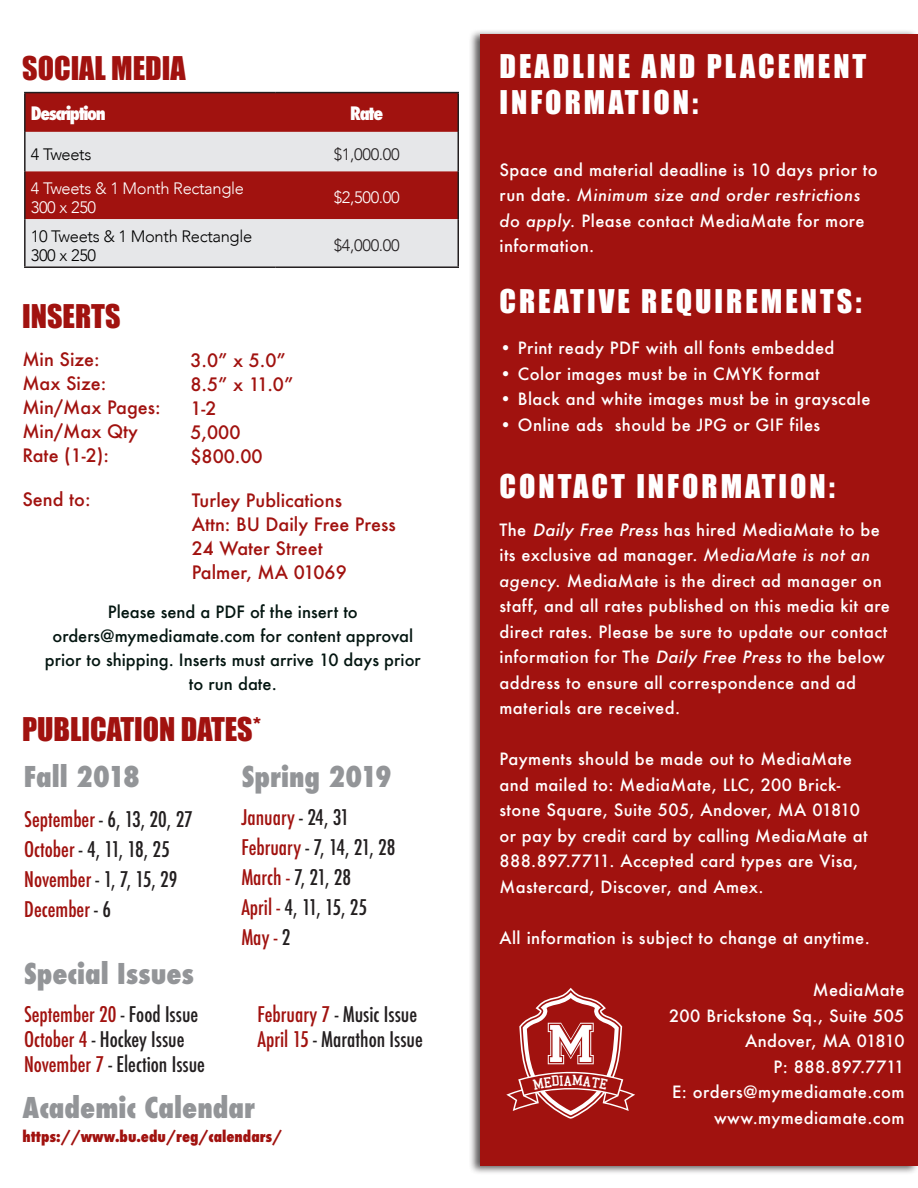
<style>
.page{position:relative;width:918px;height:1188px;background:#fff}
.page>*{position:absolute;margin:0;border:0;box-sizing:border-box;transform-origin:0 0}
.t1{font:30px/36px "Impact";letter-spacing:.1em;color:#fff}
.t2{font:30px "Impact";color:#a1120f}
.t3{font:800 condensed 27.9px "Futura";color:#939598}
.t4{font:500 condensed 21px "Futura";color:#231f20}
.t5{font:500 condensed 21px "Futura";color:#a1120f}
.t6{font:500 18px "Futura";color:#a1120f}
.t7{font:800 condensed 18px "Futura";letter-spacing:-.075em;color:#fff}
.t8{font:500 16.5px/25.5px "Futura";letter-spacing:.025em;color:#fff}
.t9{font:500 16.5px "Futura";color:#041611}
.t10{font:300 16.5px/19.5px "Avenir";letter-spacing:-.02em;color:#fff}
.t11{font:300 16.5px/19.5px "Avenir";letter-spacing:-.02em;color:#000}
.t12{font:300 16.5px "Avenir";letter-spacing:-.02em;color:#231f20}
.t13{font:800 condensed 15px "Futura";color:#a1120f}
.s1{color:#231f20}
.s2{color:#a1120f}
.s3{font-style:italic}
</style>
<div class="page">
<div style="left:468px;top:29px;width:450px;height:1146px;background:#231f20;opacity:.75"></div>
<div style="left:481px;top:35px;width:437px;height:1131px;background:#a1120f"></div>
<div style="left:26px;top:93px;width:432px;height:39px;background:#a1120f"></div>
<svg style="left:26px;top:132px;width:432px;height:134px;background:#cd9b9b"></svg>
<hr style="left:24px;top:92px;width:251px;height:1px;background:#231f20">
<hr style="left:24px;top:93px;width:2px;height:39px;background:#231f20">
<hr style="left:275px;top:92px;width:184px;height:1px;background:#231f20">
<hr style="left:458px;top:93px;width:1px;height:39px;background:#231f20">
<hr style="left:24px;top:132px;width:2px;height:39px;background:#231f20">
<hr style="left:458px;top:132px;width:1px;height:39px;background:#231f20">
<hr style="left:24px;top:171px;width:2px;height:48px;background:#231f20">
<hr style="left:458px;top:171px;width:1px;height:48px;background:#231f20">
<hr style="left:24px;top:219px;width:2px;height:47px;background:#231f20">
<hr style="left:458px;top:219px;width:1px;height:47px;background:#231f20">
<hr style="left:24px;top:266px;width:251px;height:2px;background:#231f20">
<hr style="left:275px;top:266px;width:184px;height:2px;background:#231f20">
<svg style="left:506px;top:988px;width:129px;height:131px"></svg>
<p class="t2" style="left:22px;top:45px;width:165px">SOCIAL MEDIA</p>
<p class="t7" style="left:31px;top:101px;width:76px">Description</p>
<p class="t7" style="left:350px;top:101px;width:34px">Rate</p>
<p class="t11" style="left:31px;top:144px;width:62px">4 Tweets</p>
<p class="t12" style="left:334px;top:144px;width:68px">$1,000.00</p>
<p class="t10" style="left:31px;top:178px;width:215px">4 Tweets &amp; 1 Month Rectangle<br>300 x 250</p>
<p class="t10" style="left:334px;top:188px;width:68px">$2,500.00</p>
<p class="t11" style="left:31px;top:226px;width:223px">10 Tweets &amp; 1 Month Rectangle<br>300 x 250</p>
<p class="t12" style="left:334px;top:236px;width:68px">$4,000.00</p>
<p class="t2" style="left:22px;top:293px;width:100px">INSERTS</p>
<p class="t6" style="left:22px;top:347px;width:79px">Min Size:</p>
<p class="t6" style="left:22px;top:371px;width:85px">Max Size:</p>
<p class="t6" style="left:22px;top:395px;width:140px">Min/Max Pages:</p>
<p class="t6" style="left:22px;top:419px;width:117px">Min/Max Qty</p>
<p class="t6" style="left:22px;top:443px;width:88px">Rate (1-2):</p>
<p class="t6" style="left:22px;top:487px;width:70px">Send to:</p>
<p class="t6" style="left:190px;top:348px;width:97px">3.0” x 5.0”</p>
<p class="t6" style="left:190px;top:372px;width:104px">8.5” x 11.0”</p>
<p class="t6" style="left:190px;top:396px;width:28px">1-2</p>
<p class="t6" style="left:190px;top:420px;width:51px">5,000</p>
<p class="t6" style="left:190px;top:444px;width:74px">$800.00</p>
<p class="t6" style="left:192px;top:488px;width:152px">Turley Publications</p>
<p class="t6" style="left:192px;top:512px;width:206px">Attn: BU Daily Free Press</p>
<p class="t6" style="left:192px;top:536px;width:133px">24 Water Street</p>
<p class="t6" style="left:192px;top:560px;width:157px">Palmer, MA 01069</p>
<p class="t9" style="left:108px;top:600px;width:252px">Please send a PDF of the insert to</p>
<p class="t9" style="left:52px;top:624px;width:362px">orders@mymediamate.com for content approval</p>
<p class="t9" style="left:45px;top:648px;width:377px">prior to shipping. Inserts must arrive 10 days prior</p>
<p class="t9" style="left:189px;top:672px;width:89px">to run date.</p>
<p class="t2" style="left:22px;top:706px;width:241px">PUBLICATION DATES*</p>
<p class="t3" style="left:24px;top:757px;width:118px">Fall 2018</p>
<p class="t3" style="left:242px;top:758px;width:152px">Spring 2019</p>
<p class="t5" style="left:241px;top:804px;width:109px">January <span class="s1">- 24, 31</span></p>
<p class="t4" style="left:241px;top:834px;width:156px"><span class="s2">February</span> - 7, 14, 21, 28</p>
<p class="t4" style="left:241px;top:864px;width:111px"><span class="s2">March -</span> 7, 21, 28</p>
<p class="t4" style="left:241px;top:894px;width:127px"><span class="s2">April -</span> 4, 11, 15, 25</p>
<p class="t5" style="left:241px;top:924px;width:51px">May - <span class="s1">2</span></p>
<p class="t3" style="left:24px;top:955px;width:172px">Special Issues</p>
<p class="t5" style="left:24px;top:1001px;width:176px">September 20 <span class="s1">- Food Issue</span></p>
<p class="t4" style="left:24px;top:1026px;width:162px"><span class="s2">October 4</span> - Hockey Issue</p>
<p class="t4" style="left:24px;top:1051px;width:183px"><span class="s2">November 7</span> - Election Issue</p>
<p class="t4" style="left:24px;top:806px;width:170px"><span class="s2">September</span> - 6, 13, 20, 27</p>
<p class="t4" style="left:24px;top:836px;width:147px"><span class="s2">October</span> - 4, 11, 18, 25</p>
<p class="t4" style="left:24px;top:866px;width:155px"><span class="s2">November</span> - 1, 7, 15, 29</p>
<p class="t5" style="left:24px;top:896px;width:88px">December <span class="s1">- 6</span></p>
<p class="t4" style="left:258px;top:1000px;width:161px"><span class="s2">February 7</span> - Music Issue</p>
<p class="t4" style="left:258px;top:1026px;width:167px"><span class="s2">April 15</span> - Marathon Issue</p>
<p class="t3" style="left:23px;top:1088px;width:234px">Academic Calendar</p>
<p class="t13" style="left:23px;top:1126px;width:261px">https://www.bu.edu/reg/calendars/</p>
<p class="t1" style="left:500px;top:47px;width:368px">DEADLINE AND PLACEMENT<br>INFORMATION:</p>
<p class="t8" style="left:500px;top:157px;width:380px">Space and material deadline is 10 days prior to run date. <span class="s3">Minimum size and order restrictions</span></p>
<p class="t8" style="left:500px;top:208px;width:367px"><span class="s3">do apply.</span> Please contact MediaMate for more information.</p>
<p class="t1" style="left:500px;top:282px;width:364px">CREATIVE REQUIREMENTS:</p>
<p class="t8" style="left:500px;top:335px;width:336px">• Print ready PDF with all fonts embedded</p>
<p class="t8" style="left:500px;top:361px;width:322px">• Color images must be in CMYK format</p>
<p class="t8" style="left:500px;top:386px;width:373px">• Black and white images must be in grayscale</p>
<p class="t8" style="left:500px;top:412px;width:322px">• Online ads should be JPG or GIF files</p>
<p class="t1" style="left:500px;top:468px;width:337px">CONTACT INFORMATION:</p>
<p class="t8" style="left:500px;top:517px;width:392px">The <span class="s3">Daily Free Press</span> has hired MediaMate to be its exclusive ad manager. <span class="s3">MediaMate is not an agency.</span> MediaMate is the direct ad manager on staff, and all rates published on this media kit are direct rates. Please be sure to update our contact information for The <span class="s3">Daily Free Press</span> to the below address to ensure all correspondence and ad</p>
<p class="t8" style="left:500px;top:695px;width:182px">materials are received.</p>
<p class="t8" style="left:500px;top:746px;width:370px">Payments should be made out to MediaMate and mailed to: MediaMate, LLC, 200 Brick&shy;stone Square, Suite 505, Andover, MA 01810 or pay by credit card by calling MediaMate at 888.897.7711. Accepted card types are Visa, Mastercard, Discover, and Amex.</p>
<p class="t8" style="left:500px;top:925px;width:372px">All information is subject to change at anytime.</p>
<p class="t8" style="left:813px;top:977px;width:93px">MediaMate</p>
<p class="t8" style="left:669px;top:1002px;width:237px">200 Brickstone Sq., Suite 505</p>
<p class="t8" style="left:745px;top:1028px;width:161px">Andover, MA 01810</p>
<p class="t8" style="left:774px;top:1053px;width:132px">P: 888.897.7711</p>
<p class="t8" style="left:672px;top:1079px;width:234px">E: orders@mymediamate.com</p>
<p class="t8" style="left:714px;top:1104px;width:192px">www.mymediamate.com</p>
</div>
